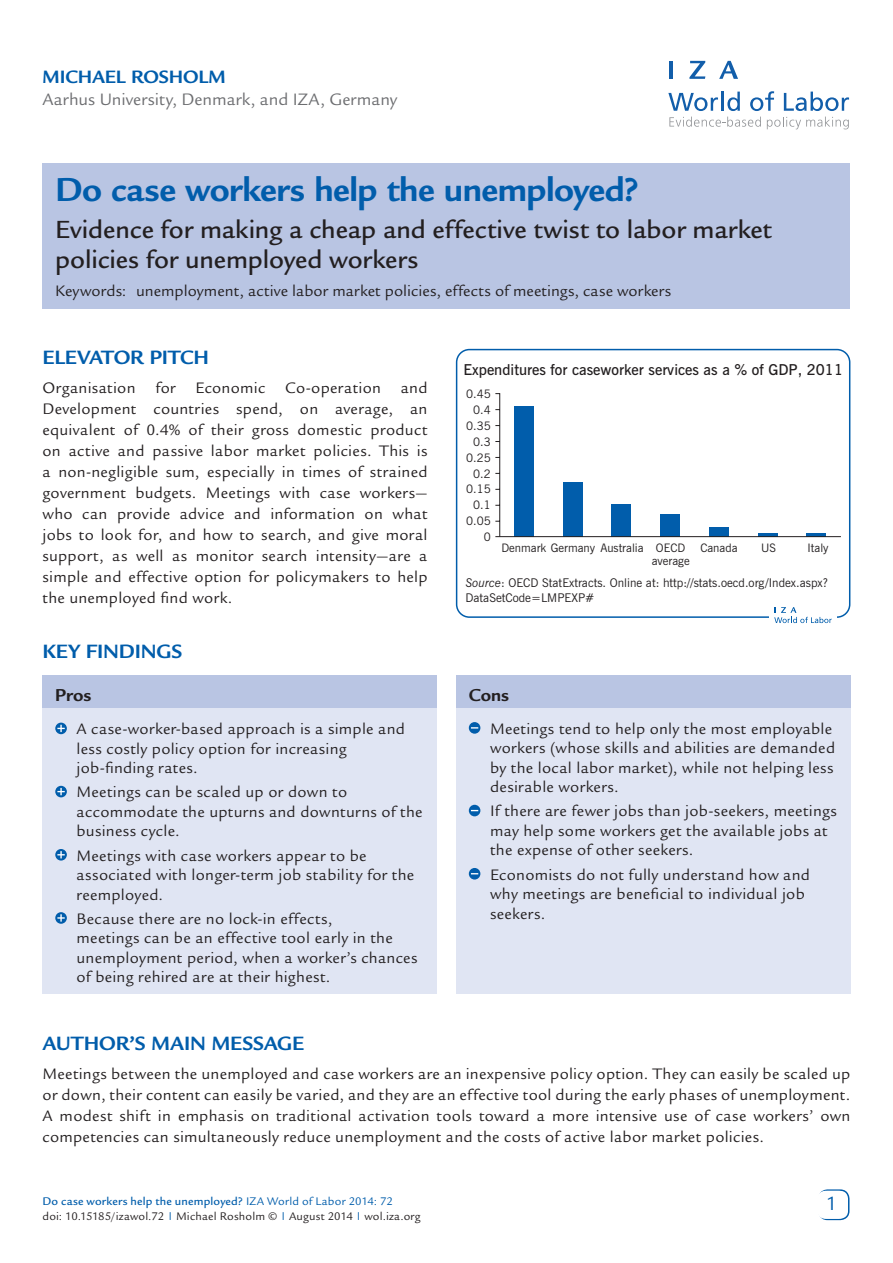
<style>
.page{position:relative;width:893px;height:1263px;background:#fff}
.page>*{position:absolute;margin:0;border:0;box-sizing:border-box;transform-origin:0 0}
.t1{font:700 36px "Legacy Sans Std";letter-spacing:-.015em;color:#015dab}
.t2{font:500 27px/30px "Legacy Sans Std";color:#231f20}
.t3{font:700 21px "Legacy Sans Std";letter-spacing:-.01em;color:#015dab}
.t4{font:21px "Legacy Sans Std";color:#015dab}
.t5{font:700 19.5px "Legacy Sans Std";letter-spacing:-.005em;color:#015dab}
.t6{font:700 18.75px "Legacy Sans Std";color:#231f20}
.t7{font:18px "Legacy Sans Std";color:#6c6d70}
.t8{font:16.5px/19.5px "Legacy Sans Std";letter-spacing:.02em;color:#231f20}
.t9{font:600 15px "News Gothic BT";color:#231f20}
.t10{font:12px/15px "Legacy Sans Std";letter-spacing:.015em;color:#231f20}
.t11{font:12px/15px "News Gothic BT";color:#231f20}
.t12{font:11.7px/15.9px "News Gothic BT";color:#231f20;text-align:right}
.s1{font-style:italic}
.s2{font-weight:500;color:#015dab}
.s3{color:#015dab}
</style>
<div class="page">
<div style="left:818px;top:1189px;width:31px;height:31px;border:2px solid #015dab;border-radius:9px"></div>
<div style="left:817px;top:1191px;width:30px;height:28px;background:#fff;border-radius:9px"></div>
<svg style="left:668px;top:93px;width:50px;height:18px"></svg>
<hr style="left:721px;top:92px;width:3px;height:19px;background:#125eaa">
<svg style="left:727px;top:92px;width:13px;height:19px"></svg>
<svg style="left:750px;top:91px;width:24px;height:20px"></svg>
<svg style="left:784px;top:92px;width:65px;height:19px"></svg>
<svg style="left:669px;top:117px;width:92px;height:10px"></svg>
<svg style="left:767px;top:117px;width:82px;height:12px"></svg>
<hr style="left:669px;top:61px;width:4px;height:18px;background:#125eaa">
<svg style="left:689px;top:61px;width:16px;height:18px"></svg>
<svg style="left:719px;top:61px;width:19px;height:18px"></svg>
<div style="left:456px;top:677px;width:394px;height:317px;background:#e0e5f3"></div>
<div style="left:43px;top:677px;width:394px;height:317px;background:#e0e5f3"></div>
<div style="left:43px;top:675px;width:394px;height:32px;background:#b9c5e3"></div>
<div style="left:456px;top:675px;width:394px;height:32px;background:#b9c5e3"></div>
<svg style="left:55px;top:723px;width:12px;height:11px"></svg>
<svg style="left:57px;top:725px;width:8px;height:7px"></svg>
<svg style="left:55px;top:786px;width:12px;height:11px"></svg>
<svg style="left:57px;top:788px;width:8px;height:7px"></svg>
<svg style="left:55px;top:849px;width:12px;height:11px"></svg>
<svg style="left:57px;top:851px;width:8px;height:7px"></svg>
<svg style="left:55px;top:912px;width:12px;height:12px"></svg>
<svg style="left:57px;top:914px;width:8px;height:8px"></svg>
<svg style="left:469px;top:722px;width:11px;height:12px"></svg>
<svg style="left:469px;top:805px;width:11px;height:11px"></svg>
<svg style="left:469px;top:868px;width:11px;height:11px"></svg>
<div style="left:43px;top:163px;width:807px;height:146px;background:#b9c5e3"></div>
<div style="left:456px;top:349px;width:394px;height:269px;border:2px solid #015dab;border-radius:13px"></div>
<svg style="left:495px;top:393px;width:5px;height:143px"></svg>
<div style="left:514px;top:406px;width:20px;height:131px;background:#015dab"></div>
<div style="left:563px;top:483px;width:19px;height:54px;background:#015dab"></div>
<div style="left:611px;top:504px;width:20px;height:33px;background:#015dab"></div>
<div style="left:660px;top:514px;width:20px;height:23px;background:#015dab"></div>
<div style="left:709px;top:527px;width:20px;height:10px;background:#015dab"></div>
<hr style="left:758px;top:534px;width:19px;height:3px;background:#015dab">
<hr style="left:806px;top:534px;width:20px;height:3px;background:#015dab">
<hr style="left:495px;top:536px;width:346px;height:1px;background:#231f20">
<div style="left:769px;top:602px;width:68px;height:25px;background:#fff"></div>
<svg style="left:774px;top:607px;width:58px;height:16px"></svg>
<p class="t5" style="left:43px;top:66px;width:182px">Michael Rosholm</p>
<p class="t7" style="left:43px;top:89px;width:356px">Aarhus University, Denmark, and IZA, Germany</p>
<h1 class="t1" style="left:55px;top:169px;width:585px">Do case workers help the unemployed?</h1>
<h2 class="t2" style="left:55px;top:214px;width:718px">Evidence for making a cheap and effective twist to labor market policies for unemployed workers</h2>
<p class="t8" style="left:55px;top:282px;width:617px">Keywords: unemployment, active labor market policies, effects of meetings, case workers</p>
<p class="t3" style="left:43px;top:345px;width:152px">ELEVATOR PI TCH</p>
<p class="t8" style="left:43px;top:378px;width:387px;line-height:21px;text-align:justify">Organisation for Economic Co-operation and Development countries spend, on average, an equivalent of 0.4% of their gross domestic product on active and passive labor market policies. This is a non-negligible sum, especially in times of strained government budgets. Meetings with case workers— who can provide advice and information on what jobs to look for, and how to search, and give moral support, as well as monitor search intensity—are a simple and effective option for policymakers to help the unemployed find work.</p>
<p class="t3" style="left:43px;top:639px;width:140px">KEY FINDINGS</p>
<p class="t6" style="left:55px;top:685px;width:38px">Pros</p>
<p class="t8" style="left:77px;top:719px;width:330px">A case-worker-based approach is a simple and less costly policy option for increasing job-finding rates.</p>
<p class="t8" style="left:77px;top:783px;width:348px">Meetings can be scaled up or down to accommodate the upturns and downturns of the business cycle.</p>
<p class="t8" style="left:77px;top:846px;width:339px">Meetings with case workers appear to be associated with longer-term job stability for the reemployed.</p>
<p class="t8" style="left:77px;top:909px;width:342px">Because there are no lock-in effects,<br>meetings can be an effective tool early in the unemployment period, when a worker’s chances of being rehired are at their highest.</p>
<p class="t9" style="left:463px;top:361px;width:381px">Expenditures for caseworker services as a % of GDP, 2011</p>
<p class="t12" style="left:466px;top:386px;width:26px">0.45<br>0.4<br>0.35<br>0.3<br>0.25<br>0.2<br>0.15<br>0.1<br>0.05<br>0</p>
<p class="t12" style="left:652px;top:541px;width:39px;line-height:13.5px;text-align:left;text-indent:-150px">Denmark Germany Australia OECD average</p>
<p class="t12" style="left:700px;top:540px;width:39px">Canada</p>
<p class="t12" style="left:761px;top:540px;width:16px">US</p>
<p class="t12" style="left:807px;top:540px;width:23px">Italy</p>
<p class="t11" style="left:465px;top:575px;width:364px"><span class="s1">Source</span>: OECD StatExtracts. Online at: http://stats.oecd.org/Index.aspx?<br>DataSetCode=LMPEXP#</p>
<p class="t6" style="left:469px;top:684px;width:42px">Cons</p>
<p class="t8" style="left:490px;top:719px;width:347px">Meetings tend to help only the most employable workers (whose skills and abilities are demanded by the local labor market), while not helping less desirable workers.</p>
<p class="t8" style="left:490px;top:801px;width:348px">If there are fewer jobs than job-seekers, meetings may help some workers get the available jobs at the expense of other seekers.</p>
<p class="t8" style="left:490px;top:865px;width:321px">Economists do not fully understand how and why meetings are beneficial to individual job seekers.</p>
<p class="t3" style="left:43px;top:1031px;width:201px">AUTHO R’S MAI N MESSA</p>
<p class="t3" style="left:277px;top:1031px;width:26px">GE</p>
<p class="t8" style="left:43px;top:1063px;width:809px;line-height:21px;text-align:justify">Meetings between the unemployed and case workers are an inexpensive policy option. They can easily be scaled up or down, their content can easily be varied, and they are an effective tool during the early phases of unemployment.<br>A modest shift in emphasis on traditional activation tools toward a more intensive use of case workers’ own competencies can simultaneously reduce unemployment and the costs of active labor market policies.</p>
<p class="t10" style="left:43px;top:1193px;width:380px"><span class="s2">Do case workers help the unemployed?</span> <span class="s3">IZA World of Labor 2014: 72<br></span>doi: 10.15185/izawol.72 <sup>|</sup> Michael Rosholm © <sup>|</sup> August 2014 <sup>|</sup> wol.iza.org</p>
<p class="t4" style="left:828px;top:1192px;width:13px">1</p>
</div>
